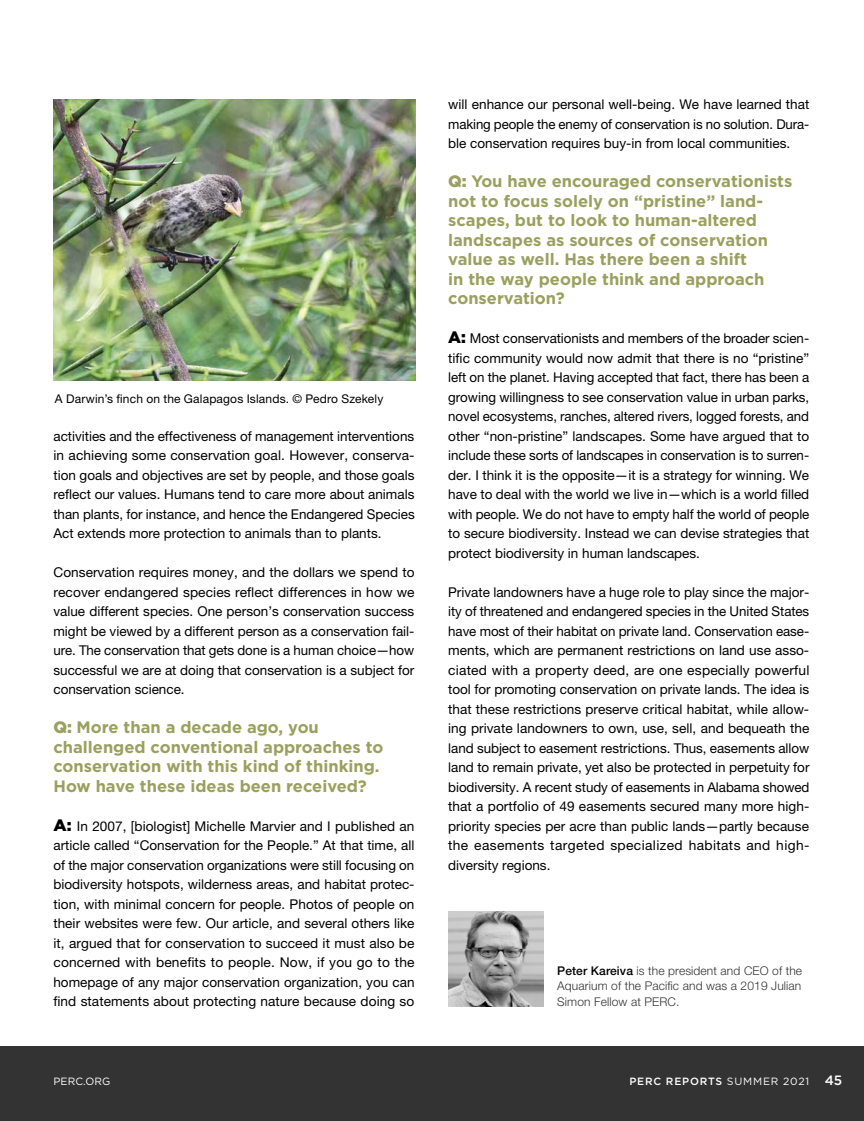
<style>
.page{position:relative;width:864px;height:1121px;background:#fff}
.page>*{position:absolute;margin:0;border:0;box-sizing:border-box;transform-origin:0 0}
.t1{font:700 16.5px/19.5px "Gotham";color:#9aa05d}
.t2{font:13.5px/19.5px "Helvetica Neue LT Pro";color:#000;text-align:justify}
.t3{font:300 12px/15px "Helvetica Neue LT Pro";letter-spacing:.01em;color:#333;text-align:justify}
.t4{font:12px "Helvetica Neue LT Pro";letter-spacing:.015em;color:#000}
.t5{font:500 10.5px "Gotham";letter-spacing:.075em;color:#fff}
.t6{font:10.5px "Gotham";letter-spacing:.01em;color:#fff}
.s1{font-weight:900}
.s2{font-family:"Gotham";font-weight:900;font-size:16.5px}
.s3{font-weight:500;color:#000}
.s4{font-weight:400}
.s5{font-size:13.5px}
</style>
<div class="page">
<div style="left:0;top:1046px;width:864px;height:74px;background:#333"></div>
<img style="left:449px;top:911px;width:95px;height:95px">
<img style="left:54px;top:99px;width:361px;height:281px">
<p class="t4" style="left:55px;top:392px;width:330px">A Darwin’s finch on the Galapagos Islands. © Pedro Szekely</p>
<p class="t2" style="left:53px;top:426px;width:363px">activities and the effectiveness of management interventions in achieving some conservation goal. However, conserva&shy;tion goals and objectives are set by people, and those goals reflect our values. Humans tend to care more about animals than plants, for instance, and hence the Endangered Species Act extends more protection to animals than to plants.</p>
<p class="t2" style="left:53px;top:562px;width:363px">Conservation requires money, and the dollars we spend to recover endangered species reflect differences in how we value different species. One person’s conservation success might be viewed by a different person as a conservation fail&shy;ure. The conservation that gets done is a human choice—how successful we are at doing that conservation is a subject for conservation science.</p>
<p class="t1" style="left:53px;top:717px;width:331px"><span class="s1">Q:</span> More than a decade ago, you challenged conventional approaches to conservation with this kind of thinking.<br>How have these ideas been received?</p>
<p class="t2" style="left:53px;top:816px;width:363px"><span class="s2">A:</span> In 2007, [biologist] Michelle Marvier and I published an article called “Conservation for the People.” At that time, all of the major conservation organizations were still focusing on biodiversity hotspots, wilderness areas, and habitat protec&shy;tion, with minimal concern for people. Photos of people on their websites were few. Our article, and several others like it, argued that for conservation to succeed it must also be concerned with benefits to people. Now, if you go to the homepage of any major conservation organization, you can find statements about protecting nature because doing so</p>
<p class="t2" style="left:448px;top:94px;width:363px">will enhance our personal well-being. We have learned that making people the enemy of conservation is no solution. Dura&shy;ble conservation requires buy-in from local communities.</p>
<p class="t1" style="left:448px;top:171px;width:346px"><span class="s1">Q:</span> You have encouraged conservationists not to focus solely on “pristine” land&shy;scapes, but to look to human-altered landscapes as sources of conservation value as well. Has there been a shift<br>in the way people think and approach conservation?</p>
<p class="t2" style="left:448px;top:328px;width:363px"><span class="s2">A:</span> Most conservationists and members of the broader scien&shy;tific community would now admit that there is no “pristine” left on the planet. Having accepted that fact, there has been a growing willingness to see conservation value in urban parks, novel ecosystems, ranches, altered rivers, logged forests, and other “non-pristine” landscapes. Some have argued that to include these sorts of landscapes in conservation is to surren&shy;der. I think it is the opposite—it is a strategy for winning. We have to deal with the world we live in—which is a world filled with people. We do not have to empty half the world of people to secure biodiversity. Instead we can devise strategies that protect biodiversity in human landscapes.</p>
<p class="t2" style="left:448px;top:582px;width:363px">Private landowners have a huge role to play since the major&shy;ity of threatened and endangered species in the United States have most of their habitat on private land. Conservation ease&shy;ments, which are permanent restrictions on land use asso&shy;ciated with a property deed, are one especially powerful tool for promoting conservation on private lands. The idea is that these restrictions preserve critical habitat, while allow&shy;ing private landowners to own, use, sell, and bequeath the land subject to easement restrictions. Thus, easements allow land to remain private, yet also be protected in perpetuity for biodiversity. A recent study of easements in Alabama showed that a portfolio of 49 easements secured many more high&shy;priority species per acre than public lands—partly because the easements targeted specialized habitats and high&shy;diversity regions.</p>
<p class="t3" style="left:557px;top:963px;width:246px"><span class="s3">Peter Kareiva</span> is the president and CEO of the Aquarium of the Pacific and was a 2019 Julian Simon Fellow at PERC.</p>
<p class="t6" style="left:53px;top:1074px;width:59px">PERC.ORG</p>
<p class="t5" style="left:630px;top:1074px;width:214px">PERC REPORTS <span class="s4">SUMMER 2021</span> <span class="s5">45</span></p>
</div>
